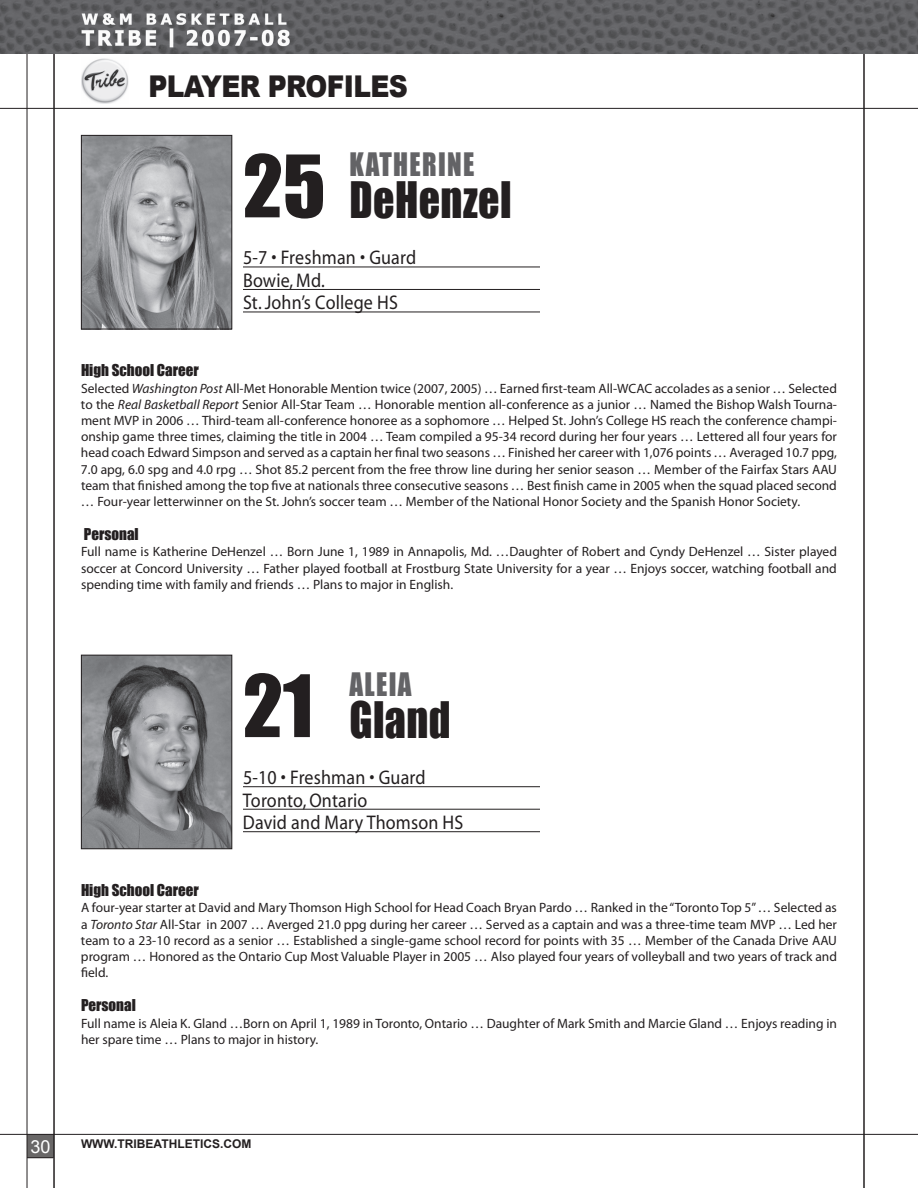
<style>
.page{position:relative;width:918px;height:1188px;background:#fff}
.page>*{position:absolute;margin:0;border:0;box-sizing:border-box;transform-origin:0 0}
.t1{font:79.5px "Impact";color:#231f20}
.t2{font:46.2px "Impact";letter-spacing:.01em;color:#231f20;scale:.91 1}
.t3{font:900 30px "Arial";letter-spacing:-.025em;color:#231f20;scale:.88 1}
.t4{font:29.7px "Impact";letter-spacing:.05em;color:#636366;scale:.91 1}
.t5{font:19.8px/22.5px "Myriad";letter-spacing:.01em;color:#231f20;scale:.91 1}
.t6{font:18px "Arial";color:#fff}
.t7{font:15px "Impact";color:#231f20}
.t8{font:13.5px/16.2px "Myriad Pro";color:#231f20;text-align:justify}
.t9{font:700 12px "Arial";color:#231f20}
.s1{font-style:italic}
</style>
<div class="page">
<hr style="left:863px;top:0;width:2px;height:1188px;background:#231f20">
<div style="left:27px;top:1134px;width:27px;height:24px;background:#696767"></div>
<hr style="left:53px;top:0;width:2px;height:1188px;background:#231f20">
<hr style="left:27px;top:0;width:1px;height:1188px;background:#231f20">
<img style="left:0;top:0;width:918px;height:54px">
<hr style="left:0;top:1134px;width:918px;height:1px;background:#231f20">
<svg style="left:28px;top:1157px;width:25px;height:1px"></svg>
<hr style="left:0;top:108px;width:918px;height:1px;background:#231f20">
<img style="left:81px;top:58px;width:47px;height:46px">
<hr style="left:243px;top:267px;width:297px;height:1px;background:#231f20">
<hr style="left:243px;top:289px;width:297px;height:1px;background:#231f20">
<hr style="left:243px;top:312px;width:297px;height:1px;background:#231f20">
<img style="left:83px;top:137px;width:147px;height:190px">
<div style="left:81px;top:135px;width:151px;height:194px;border:1px solid #231f20"></div>
<hr style="left:243px;top:786px;width:297px;height:1px;background:#231f20">
<hr style="left:243px;top:809px;width:297px;height:1px;background:#231f20">
<hr style="left:243px;top:831px;width:297px;height:1px;background:#231f20">
<img style="left:83px;top:657px;width:147px;height:190px">
<div style="left:81px;top:655px;width:151px;height:194px;border:1px solid #231f20"></div>
<h3 class="t3" style="left:148px;top:69px;width:296px">PLAYER PROFILES</h3>
<h1 class="t1" style="left:243px;top:137px;width:84px">25</h1>
<h3 class="t4" style="left:350px;top:146px;width:139px">KATHERINE</h3>
<h2 class="t2" style="left:350px;top:171px;width:180px">DeHenzel</h2>
<h3 class="t5" style="left:243px;top:247px;width:192px">5-7 • Freshman • Guard<br>Bowie, Md.<br>St. John’s College HS</h3>
<p class="t7" style="left:81px;top:361px;width:119px">High School Career</p>
<p class="t8" style="left:81px;top:380px;width:758px">Selected <span class="s1">Washington Post</span> All-Met Honorable Mention twice (2007, 2005) … Earned first-team All-WCAC accolades as a senior … Selected to the <span class="s1">Real Basketball Report</span> Senior All-Star Team … Honorable mention all-conference as a junior … Named the Bishop Walsh Tourna&shy;ment MVP in 2006 … Third-team all-conference honoree as a sophomore … Helped St. John’s College HS reach the conference champi&shy;onship game three times, claiming the title in 2004 … Team compiled a 95-34 record during her four years … Lettered all four years for head coach Edward Simpson and served as a captain her final two seasons … Finished her career with 1,076 points … Averaged 10.7 ppg, 7.0 apg, 6.0 spg and 4.0 rpg … Shot 85.2 percent from the free throw line during her senior season … Member of the Fairfax Stars AAU team that finished among the top five at nationals three consecutive seasons … Best finish came in 2005 when the squad placed second … Four-year letterwinner on the St. John’s soccer team … Member of the National Honor Society and the Spanish Honor Society.</p>
<p class="t7" style="left:84px;top:525px;width:56px">Personal</p>
<p class="t8" style="left:81px;top:544px;width:758px">Full name is Katherine DeHenzel … Born June 1, 1989 in Annapolis, Md. …Daughter of Robert and Cyndy DeHenzel … Sister played soccer at Concord University … Father played football at Frostburg State University for a year … Enjoys soccer, watching football and spending time with family and friends … Plans to major in English.</p>
<h1 class="t1" style="left:243px;top:657px;width:72px">21</h1>
<h3 class="t4" style="left:350px;top:666px;width:70px">ALEIA</h3>
<h2 class="t2" style="left:350px;top:691px;width:113px">Gland</h2>
<h3 class="t5" style="left:243px;top:767px;width:244px">5-10 • Freshman • Guard<br>Toronto, Ontario<br>David and Mary Thomson HS</h3>
<p class="t7" style="left:81px;top:881px;width:119px">High School Career</p>
<p class="t8" style="left:81px;top:900px;width:758px">A four-year starter at David and Mary Thomson High School for Head Coach Bryan Pardo … Ranked in the “Toronto Top 5” … Selected as a <span class="s1">Toronto Star</span> All-Star in 2007 … Averged 21.0 ppg during her career … Served as a captain and was a three-time team MVP … Led her team to a 23-10 record as a senior … Established a single-game school record for points with 35 … Member of the Canada Drive AAU program … Honored as the Ontario Cup Most Valuable Player in 2005 … Also played four years of volleyball and two years of track and field.</p>
<p class="t7" style="left:81px;top:996px;width:56px">Personal</p>
<p class="t8" style="left:81px;top:1015px;width:758px">Full name is Aleia K. Gland …Born on April 1, 1989 in Toronto, Ontario … Daughter of Mark Smith and Marcie Gland … Enjoys reading in her spare time … Plans to major in history.</p>
<h3 class="t6" style="left:30px;top:1136px;width:22px">30</h3>
<p class="t9" style="left:81px;top:1137px;width:172px">WWW.TRIBEATHLETICS.COM</p>
</div>
